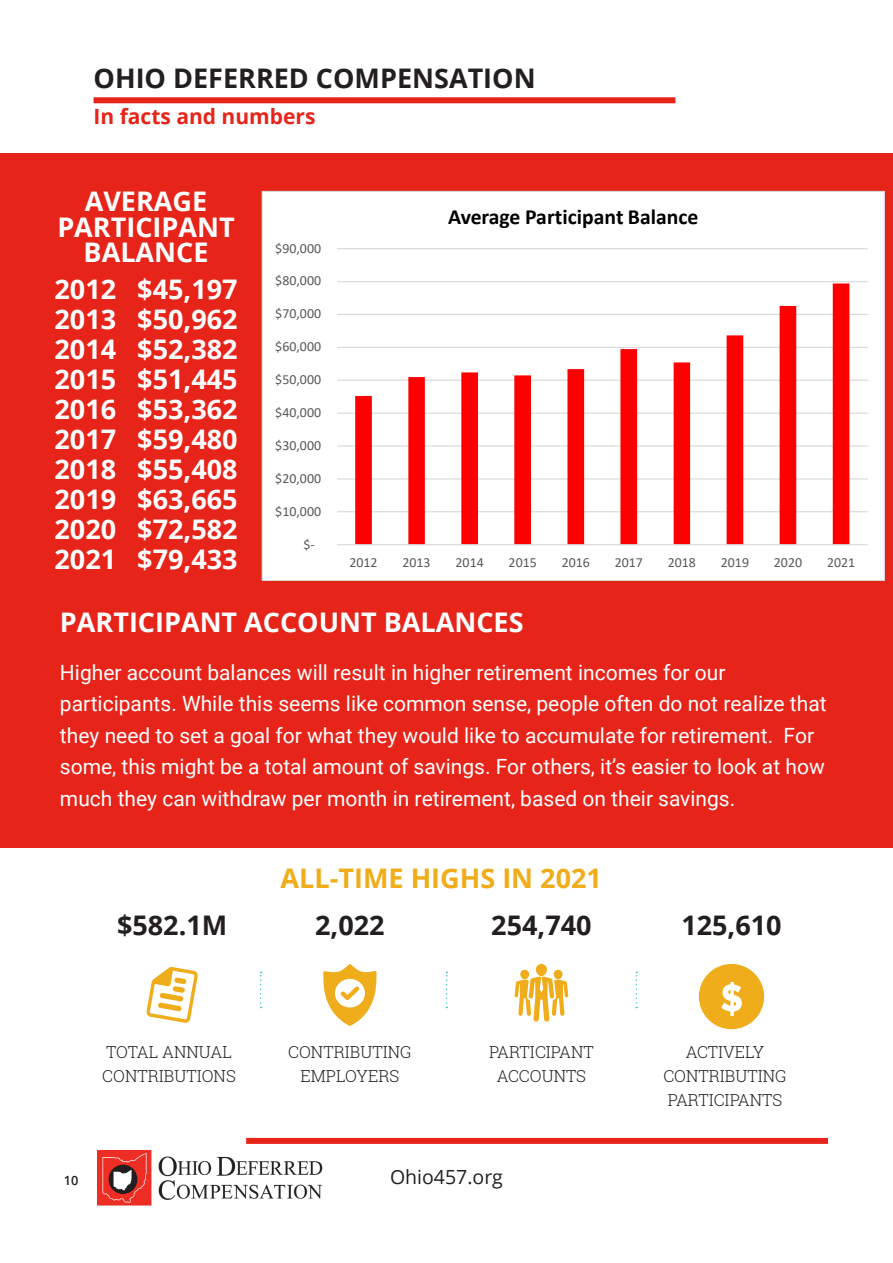
<style>
.page{position:relative;width:893px;height:1263px;background:#fff}
.page>*{position:absolute;margin:0;border:0;box-sizing:border-box;transform-origin:0 0}
.Page_Section_Title{font:700 27px/25.5px "Open Sans";color:#fff;text-align:center}
.Page_Header_-_Black{font:700 27px "Open Sans";color:#231f20}
.Page_Header_-_Black-2{font:700 27px "Open Sans";color:#fff}
.Page_Section_Title-2{font:700 27px "Open Sans";color:#f0ad1b}
.t1{font:700 21.6px "Calibri";color:#000}
.Page_Header_Subtext{font:21px/31.5px "Roboto";color:#fff}
.Blue_Text_-_Align_Le{font:700 21px "Open Sans";color:#e72419}
.t2{font:19.5px "Open Sans";color:#231f20}
.Black_Text_-_Light_A{font:300 16.5px/24px "Roboto Slab";color:#231f20;text-align:center}
.t3{font:13.95px "Calibri";color:#595959}
.t4{font:600 12.75px "Open Sans";color:#231f20}
</style>
<div class="page">
<img style="left:98px;top:1151px;width:225px;height:55px">
<div style="left:0;top:153px;width:893px;height:695px;background:#e72419"></div>
<svg style="left:260px;top:971px;width:2px;height:37px"></svg>
<svg style="left:446px;top:971px;width:1px;height:37px"></svg>
<svg style="left:636px;top:971px;width:1px;height:37px"></svg>
<div style="left:520px;top:970px;width:9px;height:9px;background:#f0ad1b;border-radius:50%"></div>
<div style="left:554px;top:970px;width:9px;height:9px;background:#f0ad1b;border-radius:50%"></div>
<div style="left:536px;top:964px;width:11px;height:12px;background:#f0ad1b;border-radius:50%"></div>
<svg style="left:514px;top:976px;width:54px;height:45px"></svg>
<svg style="left:146px;top:967px;width:52px;height:56px"></svg>
<svg style="left:323px;top:964px;width:54px;height:62px"></svg>
<div style="left:699px;top:964px;width:65px;height:65px;background:#f0ad1b;border-radius:50%"></div>
<svg style="left:721px;top:982px;width:21px;height:34px"></svg>
<div style="left:94px;top:97px;width:581px;height:6px;background:#e72419"></div>
<div style="left:262px;top:191px;width:622px;height:389px;background:#fff"></div>
<hr style="left:337px;top:511px;width:531px;height:1px;background:#d9d9d9">
<hr style="left:337px;top:478px;width:531px;height:1px;background:#d9d9d9">
<hr style="left:337px;top:445px;width:531px;height:2px;background:#d9d9d9">
<hr style="left:337px;top:413px;width:531px;height:1px;background:#d9d9d9">
<hr style="left:337px;top:380px;width:531px;height:1px;background:#d9d9d9">
<hr style="left:337px;top:347px;width:531px;height:1px;background:#d9d9d9">
<hr style="left:337px;top:314px;width:531px;height:1px;background:#d9d9d9">
<hr style="left:337px;top:281px;width:531px;height:1px;background:#d9d9d9">
<hr style="left:337px;top:248px;width:531px;height:1px;background:#d9d9d9">
<svg style="left:355px;top:283px;width:494px;height:261px"></svg>
<hr style="left:337px;top:544px;width:531px;height:1px;background:#d9d9d9">
<div style="left:246px;top:1138px;width:582px;height:6px;background:#e72419"></div>
<p class="Page_Header_-_Black" style="left:94px;top:59px;width:444px">OHIO DEFERRED COMPENSATION</p>
<p class="Blue_Text_-_Align_Le" style="left:94px;top:102px;width:223px">In facts and numbers</p>
<p class="Page_Section_Title" style="left:57px;top:188px;width:179px">AVERAGE<br>PARTICIPANT<br>BALANCE</p>
<p class="Page_Section_Title" style="left:55px;top:276px;width:185px">2012 $45,197</p>
<p class="Page_Section_Title" style="left:55px;top:306px;width:185px">2013 $50,962</p>
<p class="Page_Section_Title" style="left:55px;top:336px;width:185px">2014 $52,382</p>
<p class="Page_Section_Title" style="left:55px;top:366px;width:185px">2015 $51,445</p>
<p class="Page_Section_Title" style="left:55px;top:396px;width:185px">2016 $53,362</p>
<p class="Page_Section_Title" style="left:55px;top:426px;width:185px">2017 $59,480</p>
<p class="Page_Section_Title" style="left:55px;top:456px;width:185px">2018 $55,408</p>
<p class="Page_Section_Title" style="left:55px;top:486px;width:185px">2019 $63,665</p>
<p class="Page_Section_Title" style="left:55px;top:516px;width:185px">2020 $72,582</p>
<p class="Page_Section_Title" style="left:55px;top:546px;width:185px">2021 $79,433</p>
<p class="t3" style="left:275px;top:238px;width:47px">$90,000</p>
<p class="t3" style="left:275px;top:271px;width:47px">$80,000</p>
<p class="t3" style="left:275px;top:304px;width:47px">$70,000</p>
<p class="t3" style="left:275px;top:337px;width:47px">$60,000</p>
<p class="t3" style="left:275px;top:370px;width:47px">$50,000</p>
<p class="t3" style="left:275px;top:403px;width:47px">$40,000</p>
<p class="t3" style="left:275px;top:436px;width:47px">$30,000</p>
<p class="t3" style="left:275px;top:468px;width:47px">$20,000</p>
<p class="t3" style="left:275px;top:501px;width:47px">$10,000</p>
<p class="t3" style="left:303px;top:534px;width:13px">$-</p>
<p class="t1" style="left:448px;top:201px;width:252px">Average Participant Balance</p>
<p class="t3" style="left:349px;top:552px;width:30px">2012</p>
<p class="t3" style="left:402px;top:552px;width:30px">2013</p>
<p class="t3" style="left:456px;top:552px;width:30px">2014</p>
<p class="t3" style="left:509px;top:552px;width:30px">2015</p>
<p class="t3" style="left:562px;top:552px;width:30px">2016</p>
<p class="t3" style="left:615px;top:552px;width:30px">2017</p>
<p class="t3" style="left:668px;top:552px;width:30px">2018</p>
<p class="t3" style="left:721px;top:552px;width:30px">2019</p>
<p class="t3" style="left:774px;top:552px;width:30px">2020</p>
<p class="t3" style="left:827px;top:552px;width:30px">2021</p>
<p class="Page_Header_-_Black-2" style="left:60px;top:603px;width:465px">PARTICIPANT ACCOUNT BALANCES</p>
<p class="Page_Header_Subtext" style="left:60px;top:656px;width:768px">Higher account balances will result in higher retirement incomes for our participants. While this seems like common sense, people often do not realize that they need to set a goal for what they would like to accumulate for retirement. For some, this might be a total amount of savings. For others, it’s easier to look at how much they can withdraw per month in retirement, based on their savings.</p>
<p class="Page_Header_-_Black" style="left:117px;top:906px;width:112px">$582.1M</p>
<p class="Black_Text_-_Light_A" style="left:102px;top:1039px;width:135px;text-align:left">TOTAL ANNUAL<br>CONTRIBUTIONS</p>
<p class="Page_Section_Title-2" style="left:281px;top:859px;width:323px">ALL-TIME HIGHS IN 2021</p>
<p class="Page_Header_-_Black" style="left:315px;top:906px;width:71px">2,022</p>
<p class="Black_Text_-_Light_A" style="left:288px;top:1039px;width:125px">CONTRIBUTING<br>EMPLOYERS</p>
<p class="Page_Header_-_Black" style="left:491px;top:906px;width:102px">254,740</p>
<p class="Page_Header_-_Black" style="left:681px;top:906px;width:102px">125,610</p>
<p class="Black_Text_-_Light_A" style="left:489px;top:1039px;width:106px">PARTICIPANT<br>ACCOUNTS</p>
<p class="Black_Text_-_Light_A" style="left:663px;top:1039px;width:125px">ACTIVELY<br>CONTRIBUTING<br>PARTICIPANTS</p>
<p class="t4" style="left:64px;top:1171px;width:16px">10</p>
<p class="t2" style="left:390px;top:1163px;width:114px">Ohio457.org</p>
</div>
